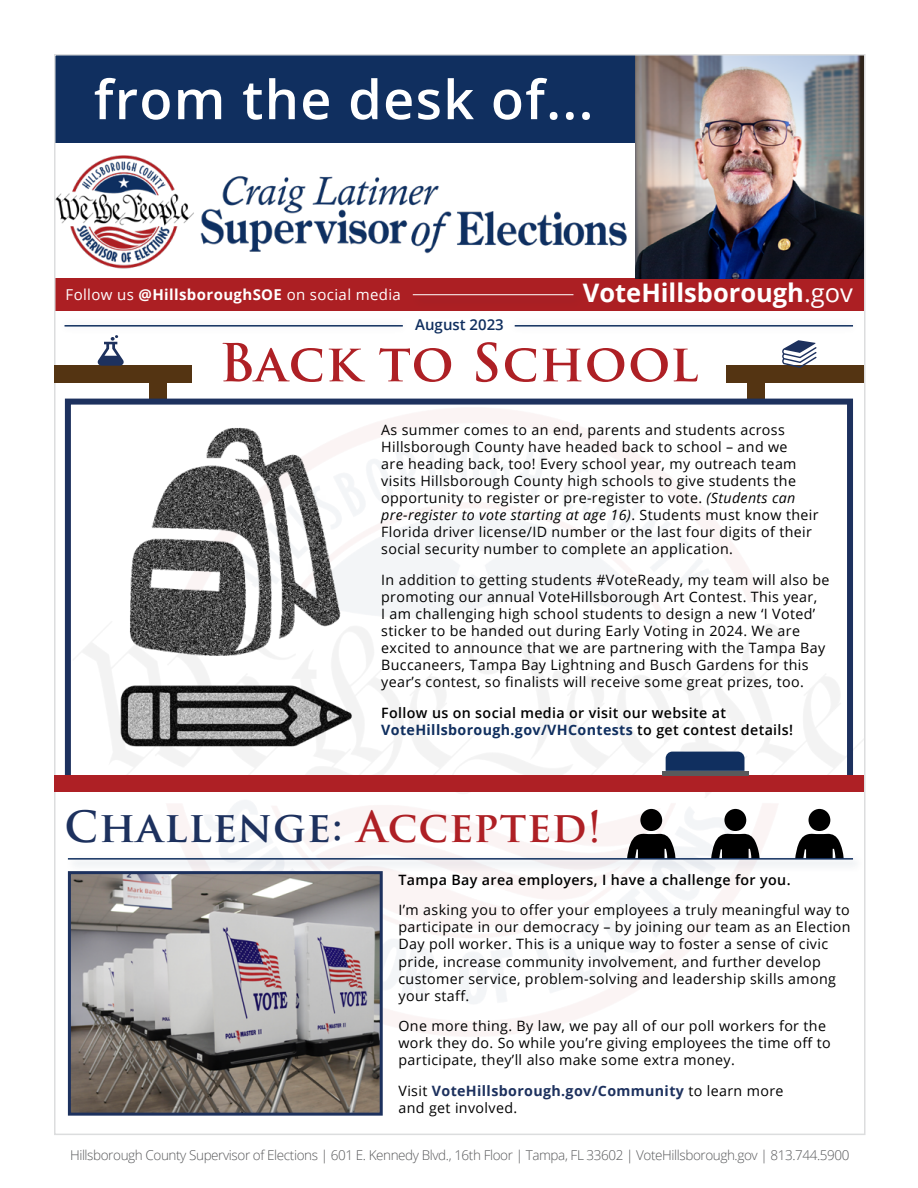
<style>
.page{position:relative;width:918px;height:1188px;background:#fff}
.page>*{position:absolute;margin:0;border:0;box-sizing:border-box;transform-origin:0 0}
.t1{font:600 54px "Open Sans";letter-spacing:.025em;color:#fff}
.t2{font:700 51px "Trajan Pro";letter-spacing:.025em;color:#ae2025}
.t3{font:700 42px "Trajan Pro";letter-spacing:.025em;color:#1d315e}
.t4{font:700 25.5px "Open Sans";color:#fff}
.t5{font:15px "Open Sans";letter-spacing:.025em;color:#fff}
.t6{font:600 15px "Open Sans";color:#102f5f}
.t7{font:14.25px/17.1px "Open Sans";letter-spacing:.025em;color:#000}
.t8{font:600 14.25px/17.1px "Open Sans";letter-spacing:.025em;color:#000}
.t9{font:300 13.5px "Open Sans";letter-spacing:-.03em;color:#58595b}
.s1{font-weight:700}
.s2{font-weight:400}
.s3{font-style:italic}
.s4{font-weight:700;color:#102f5f}
.s5{color:#ae2025}
.s6{font-weight:700;color:#1d315e}
</style>
<div class="page">
<img style="left:68px;top:361px;width:795px;height:675px">
<div style="left:55px;top:278px;width:809px;height:33px;background:#ac1f23"></div>
<div style="left:56px;top:56px;width:596px;height:87px;background:#102f5f"></div>
<img style="left:57px;top:155px;width:570px;height:114px">
<img style="left:635px;top:57px;width:228px;height:221px">
<hr style="left:65px;top:325px;width:338px;height:2px;background:#102f5f">
<hr style="left:515px;top:325px;width:338px;height:2px;background:#102f5f">
<div style="left:65px;top:399px;width:788px;height:392px;border:6px solid #1d315e"></div>
<div style="left:54px;top:775px;width:810px;height:17px;background:#ae2025"></div>
<img style="left:117px;top:418px;width:235px;height:245px">
<img style="left:116px;top:673px;width:238px;height:81px">
<div style="left:410px;top:290px;width:175px;height:18px;background:#102f5f;opacity:.35"></div>
<hr style="left:413px;top:294px;width:160px;height:1px;background:#fff">
<svg style="left:666px;top:752px;width:78px;height:19px"></svg>
<hr style="left:662px;top:771px;width:87px;height:4px;background:#595a5c">
<img style="left:72px;top:875px;width:307px;height:237px">
<div style="left:68px;top:871px;width:315px;height:245px;border:3px solid #1d315e"></div>
<div style="left:640px;top:809px;width:22px;height:22px;background:#000;border-radius:50%"></div>
<svg style="left:627px;top:833px;width:49px;height:21px"></svg>
<div style="left:724px;top:809px;width:22px;height:22px;background:#000;border-radius:50%"></div>
<svg style="left:711px;top:833px;width:49px;height:21px"></svg>
<div style="left:808px;top:809px;width:22px;height:22px;background:#000;border-radius:50%"></div>
<svg style="left:795px;top:833px;width:49px;height:21px"></svg>
<div style="left:65px;top:854px;width:801px;height:19px;background:#102f5f;opacity:.35"></div>
<hr style="left:68px;top:858px;width:785px;height:2px;background:#102f5f">
<div style="left:54px;top:366px;width:137px;height:17px;background:#543412"></div>
<div style="left:726px;top:366px;width:138px;height:17px;background:#543412"></div>
<svg style="left:782px;top:340px;width:35px;height:28px"></svg>
<svg style="left:98px;top:335px;width:26px;height:31px"></svg>
<h1 class="t1" style="left:94px;top:63px;width:501px">from the desk of...</h1>
<p class="t5" style="left:66px;top:284px;width:337px">Follow us <span class="s1">@HillsboroughSOE</span> on social media</p>
<h3 class="t4" style="left:583px;top:275px;width:272px">VoteHillsborough<span class="s2">.gov</span></h3>
<p class="t6" style="left:415px;top:314px;width:90px">August 2023</p>
<h2 class="t2" style="left:219px;top:331px;width:480px">Back to School</h2>
<p class="t7" style="left:381px;top:420px;width:439px">As summer comes to an end, parents and students across Hillsborough County have headed back to school – and we<br>are heading back, too! Every school year, my outreach team visits Hillsborough County high schools to give students the opportunity to register or pre-register to vote. <span class="s3">(Students can pre-register to vote starting at age 16)</span>. Students must know their Florida driver license/ID number or the last four digits of their social security number to complete an application.</p>
<p class="t7" style="left:381px;top:571px;width:450px">In addition to getting students #VoteReady, my team will also be promoting our annual VoteHillsborough Art Contest. This year,<br>I am challenging high school students to design a new ‘I Voted’ sticker to be handed out during Early Voting in 2024. We are excited to announce that we are partnering with the Tampa Bay Buccaneers, Tampa Bay Lightning and Busch Gardens for this year’s contest, so finalists will receive some great prizes, too.</p>
<p class="t8" style="left:381px;top:704px;width:413px">Follow us on social media or visit our website at<br><span class="s4">VoteHillsborough.gov/VHContests</span> to get contest details!</p>
<h3 class="t3" style="left:65px;top:800px;width:538px">Challenge: <span class="s5">Accepted!</span></h3>
<p class="t8" style="left:399px;top:871px;width:394px">Tampa Bay area employers, I have a challenge for you.</p>
<p class="t7" style="left:399px;top:901px;width:454px">I’m asking you to offer your employees a truly meaningful way to participate in our democracy – by joining our team as an Election Day poll worker. This is a unique way to foster a sense of civic pride, increase community involvement, and further develop customer service, problem-solving and leadership skills among your staff.</p>
<p class="t7" style="left:399px;top:1017px;width:434px">One more thing. By law, we pay all of our poll workers for the work they do. So while you’re giving employees the time off to participate, they’ll also make some extra money.</p>
<p class="t7" style="left:399px;top:1082px;width:386px">Visit <span class="s6">VoteHillsborough.gov/Community</span> to learn more and get involved.</p>
<p class="t9" style="left:70px;top:1146px;width:781px">Hillsborough County Supervisor of Elections | 601 E. Kennedy Blvd., 16th Floor | Tampa, FL 33602 | VoteHillsborough.gov | 813.744.5900</p>
</div>
